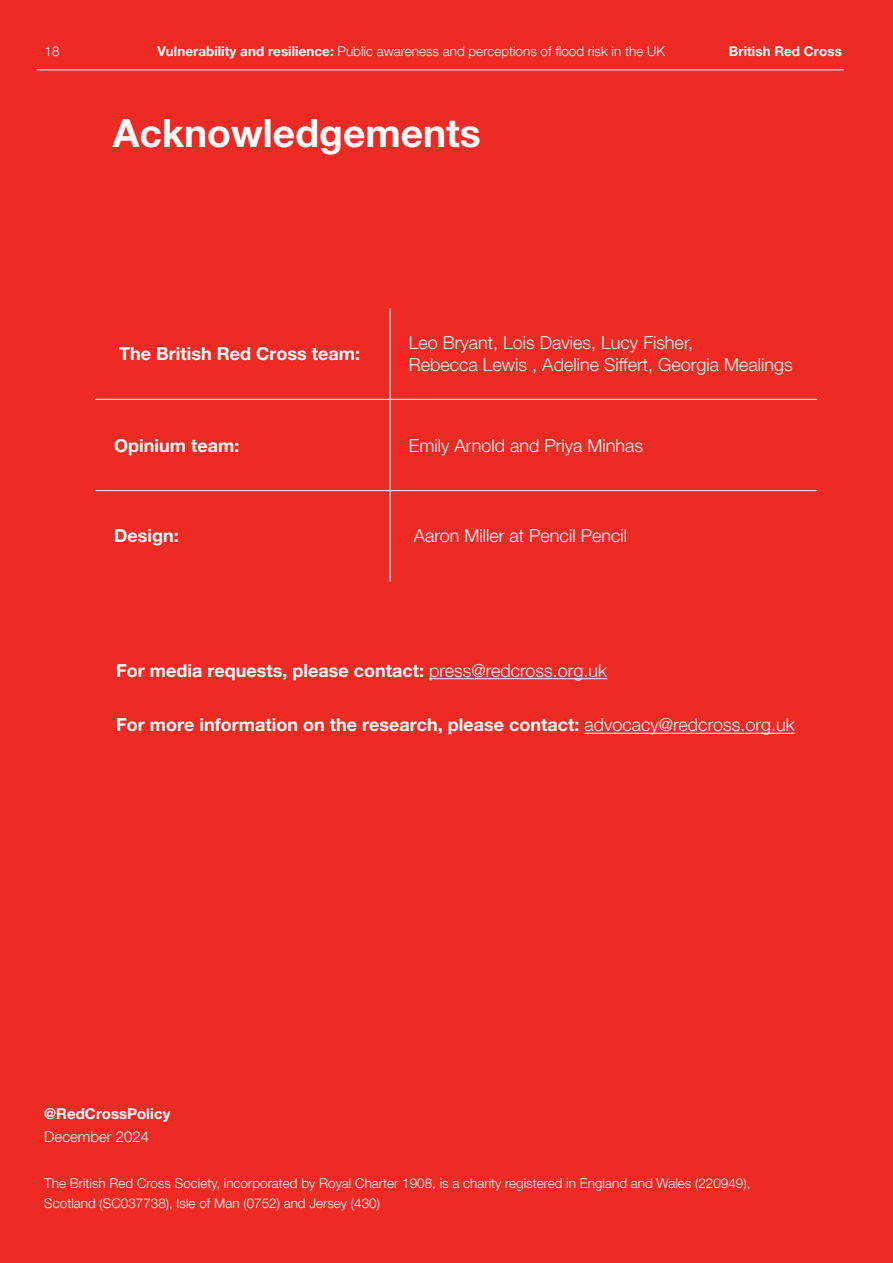
<style>
.page{position:relative;width:893px;height:1263px;background:#ee2a24}
.page>*{position:absolute;margin:0;border:0;box-sizing:border-box;transform-origin:0 0}
.t1{font:700 39px "Helvetica Neue LT Pro";color:#fff}
.t2{font:700 18px "Helvetica Neue LT Pro";color:#fff}
.t3{font:300 18px/21.8px "Helvetica Neue LT Pro";color:#fff}
.t4{font:700 15px "Helvetica Neue LT Pro";color:#fff}
.t5{font:300 15px "Helvetica Neue LT Pro";color:#fff}
.t6{font:300 13.5px/20px "Helvetica Neue LT Pro";color:#fff}
.t7{font:700 13.5px "Helvetica Neue LT Pro";color:#fff}
.s1{font-weight:700}
.s2{font-weight:300}
</style>
<div class="page">
<hr style="left:37px;top:70px;width:807px;height:1px;background:#fff">
<hr style="left:390px;top:308px;width:1px;height:91px;background:#fff">
<hr style="left:95px;top:399px;width:295px;height:1px;background:#fff">
<hr style="left:390px;top:399px;width:427px;height:1px;background:#fff">
<hr style="left:390px;top:400px;width:1px;height:90px;background:#fff">
<hr style="left:95px;top:490px;width:295px;height:1px;background:#fff">
<hr style="left:390px;top:490px;width:427px;height:1px;background:#fff">
<hr style="left:390px;top:491px;width:1px;height:90px;background:#fff">
<hr style="left:429px;top:678px;width:178px;height:1px;background:#fff">
<hr style="left:584px;top:733px;width:211px;height:1px;background:#fff">
<p class="t6" style="left:45px;top:41px;width:17px">18</p>
<p class="t7" style="left:729px;top:42px;width:114px">British Red Cross</p>
<p class="t6" style="left:157px;top:40px;width:509px"><span class="s1">Vulnerability and resilience:</span> Public awareness and perceptions of flood risk in the UK</p>
<h1 class="t1" style="left:113px;top:109px;width:370px">Acknowledgements</h1>
<h2 class="t2" style="left:119px;top:343px;width:242px">The British Red Cross team:</h2>
<h2 class="t3" style="left:409px;top:332px;width:385px">Leo Bryant, Lois Davies, Lucy Fisher,<br>Rebecca Lewis , Adeline Siffert, Georgia Mealings</h2>
<h2 class="t2" style="left:114px;top:434px;width:127px">Opinium team:</h2>
<h2 class="t3" style="left:409px;top:434px;width:236px">Emily Arnold and Priya Minhas</h2>
<h2 class="t2" style="left:114px;top:525px;width:66px">Design:</h2>
<h2 class="t3" style="left:414px;top:525px;width:215px">Aaron Miller at Pencil Pencil</h2>
<h2 class="t2" style="left:116px;top:659px;width:493px">For media requests, please contact: <span class="s2">press@redcross.org.uk</span></h2>
<h2 class="t2" style="left:116px;top:714px;width:680px">For more information on the research, please contact: <span class="s2">advocacy@redcross.org.uk</span></h2>
<p class="t4" style="left:44px;top:1104px;width:128px">@RedCrossPolicy</p>
<p class="t5" style="left:44px;top:1127px;width:106px">December 2024</p>
<p class="t6" style="left:44px;top:1172px;width:708px">The British Red Cross Society, incorporated by Royal Charter 1908, is a charity registered in England and Wales (220949),<br>Scotland (SC037738), Isle of Man (0752) and Jersey (430)</p>
</div>
